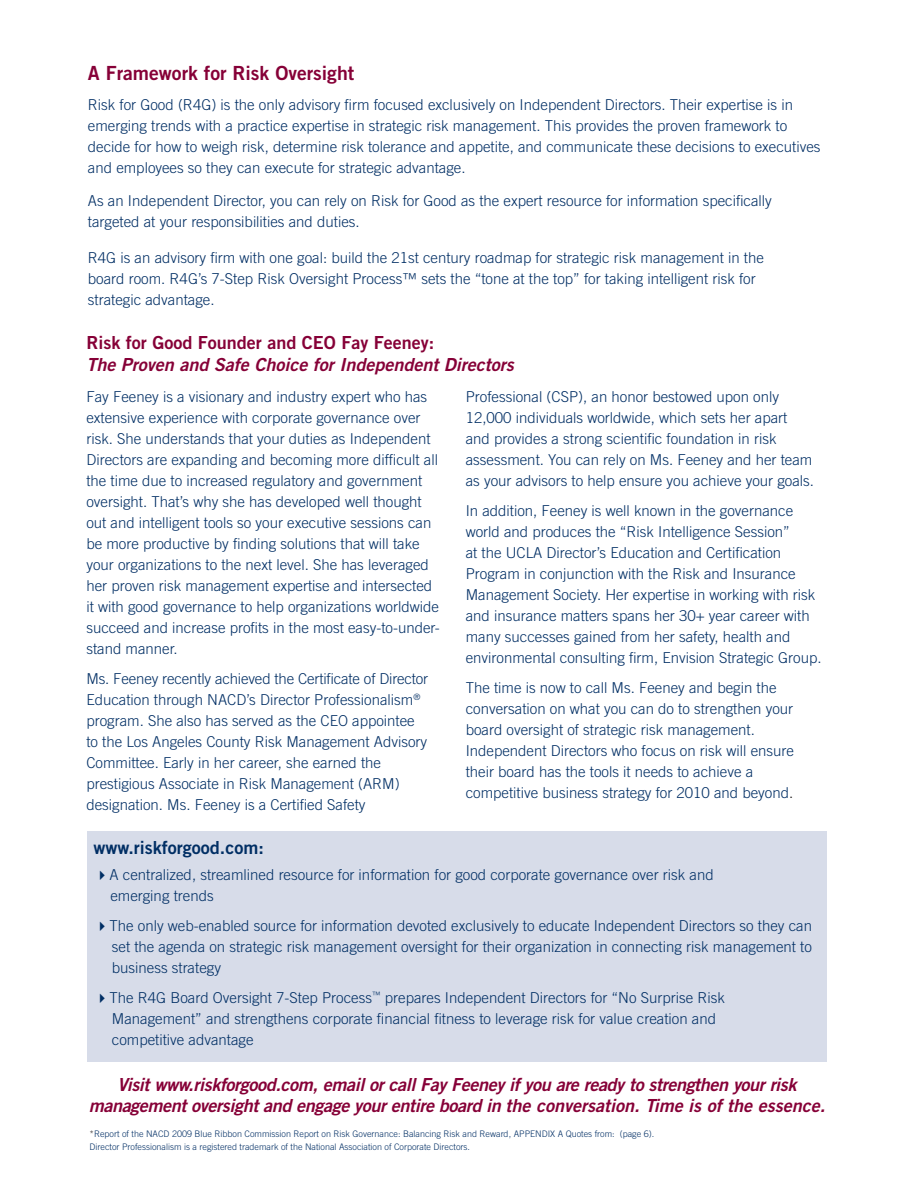
<style>
.page{position:relative;width:918px;height:1188px;background:#fff}
.page>*{position:absolute;margin:0;border:0;box-sizing:border-box;transform-origin:0 0}
.t1{font:19.5px "Trade Gothic Bold Two";color:#860037}
.t2{font:italic 18px/21px "Trade Gothic Bold Two";letter-spacing:-.02em;color:#860037;text-align:center}
.t3{font:italic 18px "Trade Gothic Bold Two";color:#860037}
.t4{font:18px "Trade Gothic Bold Two";color:#860037}
.t5{font:18px "Trade Gothic Bold Two";color:#002e64}
.t6{font:300 15px/21px "Trade Gothic";color:#002e64}
.t7{font:300 9px/13.5px "Trade Gothic";color:#002e64}
.s1{color:#231f20}
</style>
<div class="page">
<div style="left:87px;top:831px;width:739px;height:230px;background:#d7dce9"></div>
<h1 class="t1" style="left:88px;top:61px;width:268px">A Framework for Risk Oversight</h1>
<p class="t6" style="left:88px;top:94px;width:734px">Risk for Good (R4G) is the only advisory firm focused exclusively on Independent Directors. Their expertise is in emerging trends with a practice expertise in strategic risk management. This provides the proven framework to decide for how to weigh risk, determine risk tolerance and appetite, and communicate these decisions to executives and employees so they can execute for strategic advantage.</p>
<p class="t6" style="left:88px;top:190px;width:685px">As an Independent Director, you can rely on Risk for Good as the expert resource for information specifically targeted at your responsibilities and duties.</p>
<p class="t6" style="left:88px;top:247px;width:677px">R4G is an advisory firm with one goal: build the 21st century roadmap for strategic risk management in the board room. R4G’s 7-Step Risk Oversight Process™ sets the “tone at the top” for taking intelligent risk for strategic advantage.</p>
<p class="t4" style="left:86px;top:332px;width:349px">Risk for Good Founder and CEO Fay Feeney:</p>
<p class="t3" style="left:86px;top:353px;width:429px">The Proven and Safe Choice for Independent Directors</p>
<p class="t6" style="left:86px;top:386px;width:355px">Fay Feeney is a visionary and industry expert who has extensive experience with corporate governance over risk. She understands that your duties as Independent Directors are expanding and becoming more difficult all the time due to increased regulatory and government oversight. That’s why she has developed well thought out and intelligent tools so your executive sessions can be more productive by finding solutions that will take your organizations to the next level. She has leveraged her proven risk management expertise and intersected it with good governance to help organizations worldwide succeed and increase profits in the most easy-to-under&shy;stand manner.</p>
<p class="t6" style="left:86px;top:668px;width:343px">Ms. Feeney recently achieved the Certificate of Director Education through NACD’s Director Professionalism<sup>® </sup>program. She also has served as the CEO appointee to the Los Angeles County Risk Management Advisory Committee. Early in her career, she earned the prestigious Associate in Risk Management (ARM) designation. Ms. Feeney is a Certified Safety</p>
<p class="t6" style="left:466px;top:386px;width:350px">Professional (CSP), an honor bestowed upon only 12,000 individuals worldwide, which sets her apart and provides a strong scientific foundation in risk assessment. You can rely on Ms. Feeney and her team as your advisors to help ensure you achieve your goals.</p>
<p class="t6" style="left:466px;top:500px;width:357px">In addition, Feeney is well known in the governance world and produces the “Risk Intelligence Session”<br>at the UCLA Director’s Education and Certification Program in conjunction with the Risk and Insurance Management Society. Her expertise in working with risk and insurance matters spans her 30+ year career with many successes gained from her safety, health and environmental consulting firm, Envision Strategic Group.</p>
<p class="t6" style="left:466px;top:677px;width:330px">The time is now to call Ms. Feeney and begin the conversation on what you can do to strengthen your board oversight of strategic risk management.<br>Independent Directors who focus on risk will ensure their board has the tools it needs to achieve a competitive business strategy for 2010 and beyond<span class="s1">.</span></p>
<p class="t5" style="left:93px;top:836px;width:172px">www.riskforgood.com:</p>
<p class="t6" style="left:110px;top:863px;width:605px;text-indent:-16px">✔A centralized, streamlined resource for information for good corporate governance over risk and emerging trends</p>
<p class="t6" style="left:112px;top:914px;width:702px;text-align:justify;text-indent:-17px">✔The only web-enabled source for information devoted exclusively to educate Independent Directors so they can set the agenda on strategic risk management oversight for their organization in connecting risk management to business strategy</p>
<p class="t6" style="left:112px;top:986px;width:615px;text-indent:-17px">✔The R4G Board Oversight 7-Step Process<sup>™</sup> prepares Independent Directors for “No Surprise Risk<br>Management” and strengthens corporate financial fitness to leverage risk for value creation and competitive advantage</p>
<p class="t2" style="left:89px;top:1074px;width:738px">Visit www.riskforgood.com, email or call Fay Feeney if you are ready to strengthen your risk management oversight and engage your entire board in the conversation. Time is of the essence.</p>
<p class="t7" style="left:90px;top:1127px;width:566px"><span class="s1">*</span>Report of the NACD 2009 Blue Ribbon Commission Report on Risk Governance: Balancing Risk and Reward, APPENDIX A Quotes from: (page 6).<br>Director Professionalism is a registered trademark of the National Association of Corporate Directors.</p>
</div>
